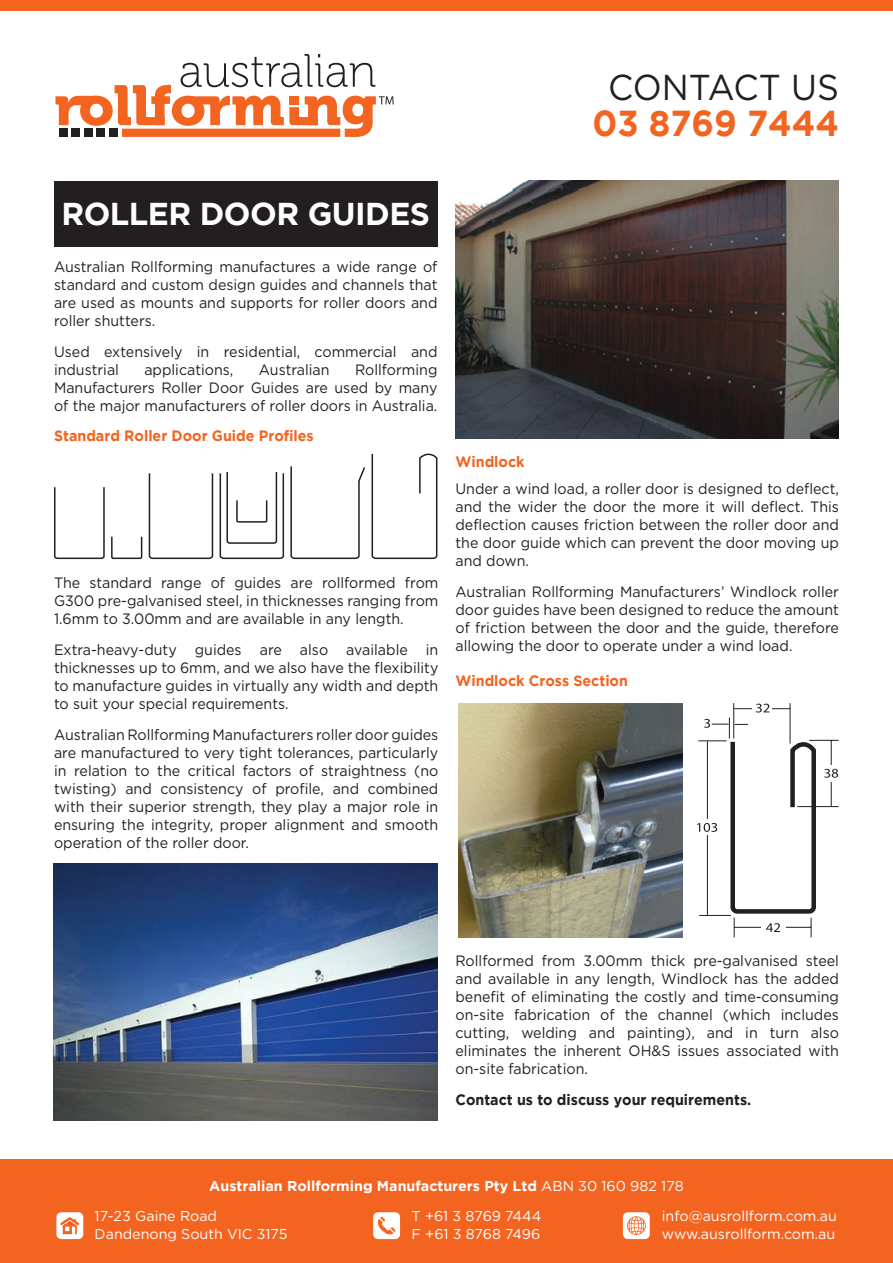
<style>
.page{position:relative;width:893px;height:1263px;background:#fff}
.page>*{position:absolute;margin:0;border:0;box-sizing:border-box;transform-origin:0 0}
.t1{font:700 36px "Gotham";color:#f36421;scale:.95 1}
.t2{font:36px "Gotham";color:#231f20;scale:.95 1}
.t3{font:700 31.5px "Gotham";letter-spacing:-.015em;color:#fff}
.Bodytext{font:15px/18px "Gotham";color:#231f20;text-align:justify;scale:.95 1}
.Subheading{font:700 15px "Gotham";color:#f36421;scale:.95 1}
.Bodytext-2{font:700 15px "Gotham";color:#231f20;scale:.95 1}
.t4{font:14.25px "Gotham";color:#fff}
.t5{font:700 14.25px "Gotham";color:#fff}
.s1{font-weight:400}
</style>
<div class="page">
<div style="left:0;top:1160px;width:893px;height:103px;background:#f36421"></div>
<div style="left:0;top:0;width:893px;height:11px;background:#f36421"></div>
<div style="left:373px;top:1212px;width:27px;height:27px;background:#fff;border-radius:5px"></div>
<svg style="left:377px;top:1216px;width:19px;height:19px"></svg>
<div style="left:56px;top:1212px;width:27px;height:27px;background:#fff;border-radius:5px"></div>
<svg style="left:60px;top:1217px;width:19px;height:17px"></svg>
<div style="left:623px;top:1212px;width:27px;height:27px;background:#fff;border-radius:5px"></div>
<svg style="left:627px;top:1216px;width:19px;height:19px"></svg>
<svg style="left:55px;top:54px;width:339px;height:83px"></svg>
<hr style="left:733px;top:703px;width:1px;height:35px;background:#231f20">
<hr style="left:790px;top:703px;width:1px;height:40px;background:#231f20">
<hr style="left:809px;top:740px;width:30px;height:1px;background:#231f20">
<hr style="left:797px;top:806px;width:42px;height:1px;background:#231f20">
<hr style="left:831px;top:740px;width:1px;height:66px;background:#231f20">
<hr style="left:734px;top:708px;width:56px;height:1px;background:#231f20">
<div style="left:822px;top:765px;width:20px;height:17px;background:#fff"></div>
<svg style="left:752px;top:705px;width:20px;height:8px"></svg>
<svg style="left:824px;top:769px;width:14px;height:9px"></svg>
<svg style="left:697px;top:718px;width:121px;height:219px"></svg>
<svg style="left:756px;top:704px;width:13px;height:8px"></svg>
<img style="left:458px;top:703px;width:225px;height:234px">
<div style="left:54px;top:181px;width:383px;height:66px;background:#231f20"></div>
<img style="left:455px;top:181px;width:384px;height:257px">
<img style="left:54px;top:863px;width:383px;height:257px">
<svg style="left:54px;top:453px;width:384px;height:107px"></svg>
<p class="t2" style="left:608px;top:67px;width:245px">CONTACT US</p>
<p class="t1" style="left:592px;top:102px;width:261px">03 8769 7444</p>
<p class="t3" style="left:61px;top:196px;width:370px">ROLLER DOOR GUIDES</p>
<p class="Bodytext" style="left:54px;top:257px;width:405px">Australian Rollforming manufactures a wide range of standard and custom design guides and channels that are used as mounts and supports for roller doors and roller shutters.</p>
<p class="Bodytext" style="left:54px;top:342px;width:405px">Used extensively in residential, commercial and industrial</p>
<p class="Bodytext" style="left:54px;top:360px;width:405px;text-indent:301px">Rollforming Manufacturers Roller Door Guides are used by many of the major manufacturers of roller doors in Australia.</p>
<p class="Subheading" style="left:54px;top:427px;width:275px">Standard Roller Door Guide Profiles</p>
<p class="Bodytext" style="left:144px;top:360px;width:95px">applications,</p>
<p class="Bodytext" style="left:259px;top:360px;width:76px">Australian</p>
<p class="Bodytext" style="left:54px;top:574px;width:406px">The standard range of guides are rollformed from G300 pre-galvanised steel, in thicknesses ranging from 1.6mm to 3.00mm and are available in any length.</p>
<p class="Bodytext" style="left:54px;top:641px;width:406px">Extra-heavy-duty guides are also available in thicknesses up to 6mm, and we also have the flexibility to manufacture guides in virtually any width and depth to suit your special requirements.</p>
<p class="Bodytext" style="left:54px;top:725px;width:406px">Australian Rollforming Manufacturers roller door guides are manufactured to very tight tolerances, particularly in relation to the critical factors of straightness (no twisting) and consistency of profile, and combined with their superior strength, they play a major role in ensuring the integrity, proper alignment and smooth operation of the roller door.</p>
<p class="Subheading" style="left:455px;top:453px;width:74px">Windlock</p>
<p class="Bodytext" style="left:455px;top:479px;width:405px">Under a wind load, a roller door is designed to deflect, and the wider the door the more it will deflect. This deflection causes friction between the roller door and the door guide which can prevent the door moving up and down.</p>
<p class="Bodytext" style="left:455px;top:582px;width:405px">Australian Rollforming Manufacturers’ Windlock roller door guides have been designed to reduce the amount of friction between the door and the guide, therefore allowing the door to operate under a wind load.</p>
<p class="Subheading" style="left:455px;top:672px;width:183px">Windlock Cross Section</p>
<p class="Bodytext" style="left:455px;top:951px;width:405px">Rollformed from 3.00mm thick pre-galvanised steel and available in any length, Windlock has the added benefit of eliminating the costly and time-consuming on-site fabrication of the channel (which includes cutting, welding and painting), and in turn also eliminates the inherent OH&amp;S issues associated with on-site fabrication.</p>
<p class="Bodytext-2" style="left:455px;top:1091px;width:313px">Contact us to discuss your requirements.</p>
<p class="t5" style="left:209px;top:1178px;width:476px">Australian Rollforming Manufacturers Pty Ltd <span class="s1">ABN 30 160 982 178</span></p>
<p class="t4" style="left:95px;top:1208px;width:124px">17-23 Gaine Road</p>
<p class="t4" style="left:95px;top:1226px;width:194px">Dandenong South VIC 3175</p>
<p class="t4" style="left:662px;top:1208px;width:177px">info@ausrollform.com.au</p>
<p class="t4" style="left:662px;top:1226px;width:175px">www.ausrollform.com.au</p>
<p class="t4" style="left:412px;top:1208px;width:131px">T +61 3 8769 7444</p>
<p class="t4" style="left:412px;top:1226px;width:130px">F +61 3 8768 7496</p>
</div>
